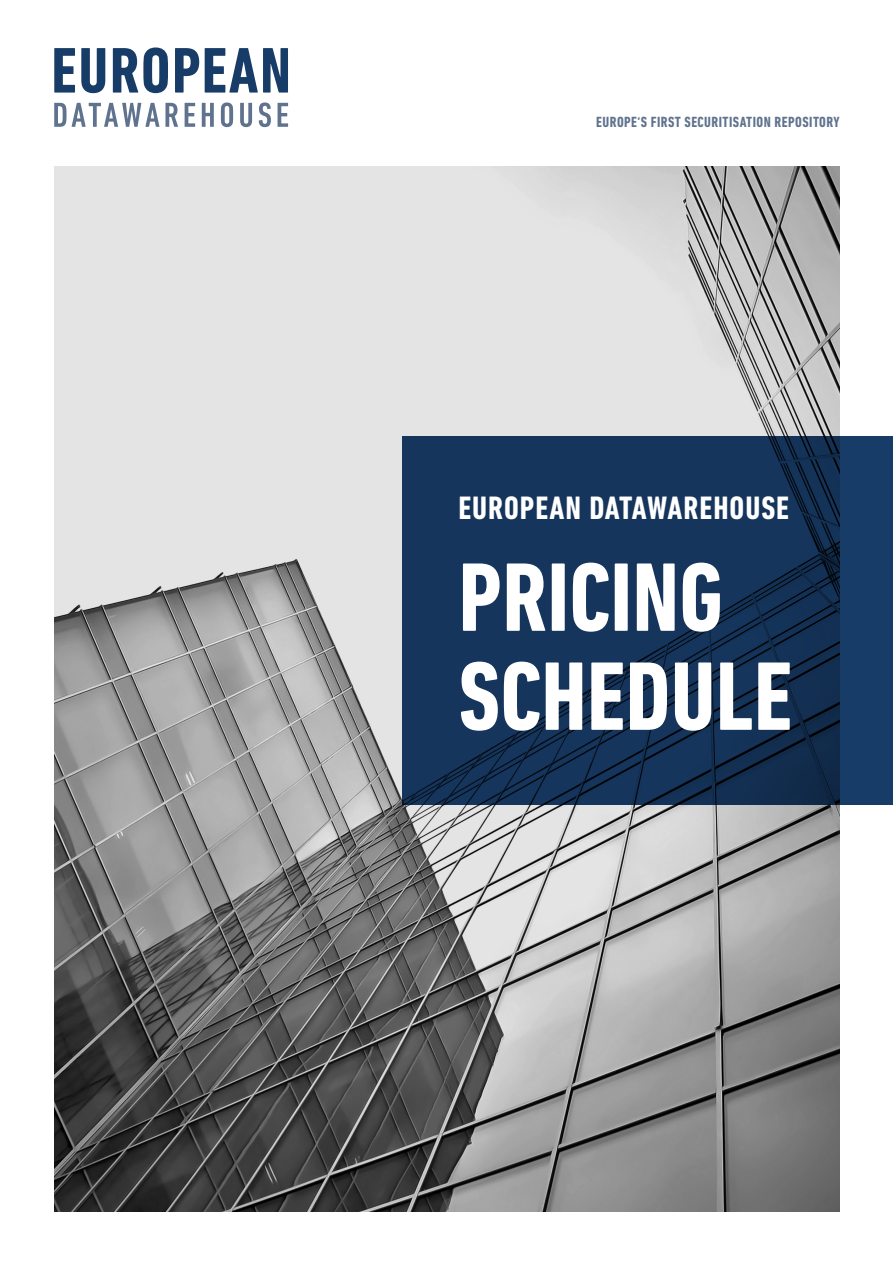
<style>
.page{position:relative;width:893px;height:1263px;background:#fff}
.page>*{position:absolute;margin:0;border:0;box-sizing:border-box;transform-origin:0 0}
.t1{font:700 condensed 99px/99px "DIN Next LT Pro";color:#fff}
.t2{font:700 condensed 33px "DIN Next LT Pro";letter-spacing:.03em;color:#fff}
.t3{font:700 condensed 15px "DIN Next LT Pro";letter-spacing:.03em;color:#60738e}
</style>
<div class="page">
<img style="left:54px;top:166px;width:785px;height:1046px">
<svg style="left:403px;top:437px;width:490px;height:368px;background:#143257"></svg>
<svg style="left:54px;top:48px;width:21px;height:45px"></svg>
<svg style="left:81px;top:48px;width:24px;height:45px"></svg>
<svg style="left:113px;top:47px;width:55px;height:46px"></svg>
<svg style="left:175px;top:48px;width:24px;height:45px"></svg>
<svg style="left:205px;top:48px;width:83px;height:45px"></svg>
<svg style="left:54px;top:103px;width:105px;height:24px"></svg>
<svg style="left:165px;top:103px;width:13px;height:24px"></svg>
<svg style="left:185px;top:103px;width:10px;height:24px"></svg>
<svg style="left:202px;top:103px;width:12px;height:24px"></svg>
<svg style="left:221px;top:102px;width:12px;height:25px"></svg>
<svg style="left:240px;top:103px;width:12px;height:24px"></svg>
<svg style="left:259px;top:102px;width:12px;height:25px"></svg>
<svg style="left:278px;top:103px;width:10px;height:24px"></svg>
<p class="t3" style="left:596px;top:114px;width:245px">EUROPE‘S FIRST SECURITISATION REPOSITORY</p>
<h2 class="t2" style="left:458px;top:489px;width:332px">EUROPEAN DATAWAREHOUSE</h2>
<h1 class="t1" style="left:458px;top:548px;width:335px">PRICING<br>SCHEDULE</h1>
</div>
